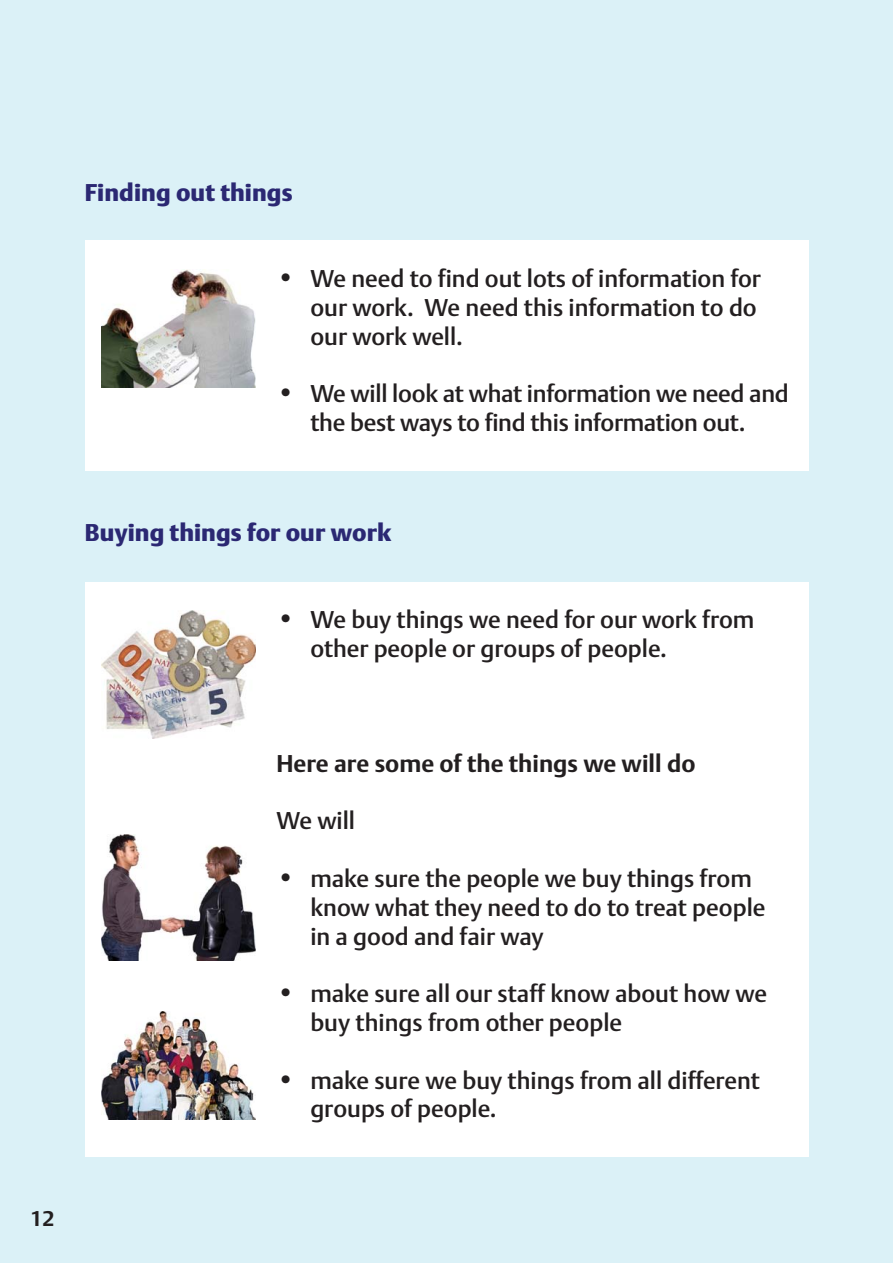
<style>
.page{position:relative;width:893px;height:1263px;background:#fff}
.page>*{position:absolute;margin:0;border:0;box-sizing:border-box;transform-origin:0 0}
.t1{font:24px/28.8px "DTL Argo T Medium";color:#231f20}
.t2{font:24px "DTL Argo T Black";color:#2b2873}
.t3{font:700 24px "DTL Argo T";color:#231f20}
.t4{font:700 21px "DTL Argo T";color:#231f20}
.s1{font-size:27px}
</style>
<div class="page">
<div style="left:0;top:0;width:892px;height:1263px;background:#dbf1f7"></div>
<div style="left:85px;top:240px;width:723px;height:230px;background:#fff"></div>
<img style="left:102px;top:269px;width:153px;height:119px">
<div style="left:85px;top:582px;width:723px;height:575px;background:#fff"></div>
<img style="left:102px;top:835px;width:153px;height:125px">
<img style="left:102px;top:1011px;width:153px;height:108px">
<img style="left:102px;top:610px;width:153px;height:128px">
<h2 class="t2" style="left:85px;top:182px;width:209px">Finding out things</h2>
<p class="t1" style="left:310px;top:266px;width:452px;text-indent:-34px"><span class="s1">•</span> We need to find out lots of information for our work. We need this information to do our work well.</p>
<p class="t1" style="left:276px;top:381px;width:514px;text-align:center"><span class="s1">•</span> We will look at what information we need and the best ways to find this information out.</p>
<h2 class="t2" style="left:85px;top:523px;width:308px">Buying things for our work</h2>
<p class="t1" style="left:310px;top:607px;width:445px;text-indent:-34px"><span class="s1">•</span> We buy things we need for our work from other people or groups of people.</p>
<p class="t4" style="left:30px;top:1210px;width:25px">12</p>
<p class="t3" style="left:276px;top:753px;width:420px">Here are some of the things we will do</p>
<p class="t1" style="left:276px;top:808px;width:80px">We will</p>
<p class="t1" style="left:310px;top:866px;width:457px;text-indent:-34px"><span class="s1">•</span> make sure the people we buy things from know what they need to do to treat people in a good and fair way</p>
<p class="t1" style="left:310px;top:981px;width:458px;text-indent:-34px"><span class="s1">•</span> make sure all our staff know about how we buy things from other people</p>
<p class="t1" style="left:310px;top:1068px;width:451px;text-indent:-34px"><span class="s1">•</span> make sure we buy things from all different groups of people.</p>
</div>
